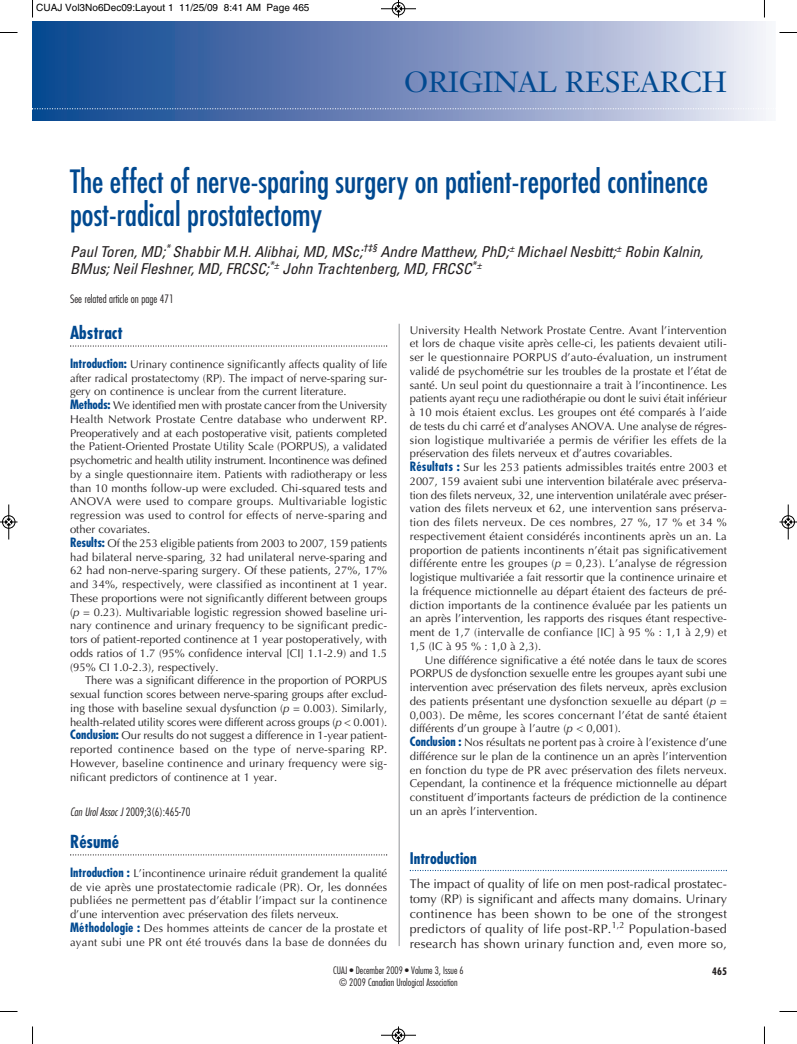
<style>
.page{position:relative;width:797px;height:1044px;background:#fff}
.page>*{position:absolute;margin:0;border:0;box-sizing:border-box;transform-origin:0 0}
.t1{font:condensed 31.25px/32.5px "Futura";color:#014990}
.t2{font:28.75px "Janson Text";color:#014990}
.t3{font:700 condensed 17.5px "Futura";color:#014990}
.t4{font:700 condensed 15.62px "Futura";color:#014990}
.t5{font:italic condensed 15px/17.5px "Univers";color:#231f20}
.t6{font:12.5px/15px "Optima";letter-spacing:.02em;color:#231f20;text-align:justify}
.t7{font:11.25px/13.8px "Optima";letter-spacing:.005em;color:#231f20}
.t8{font:300 condensed 11.25px "Futura";color:#231f20}
.t9{font:300 condensed 10px/12px "Futura";color:#231f20;text-align:center}
.t10{font:10px "Helvetica";color:#000}
.t11{font:700 condensed 10px "Futura";color:#231f20}
.s1{font-family:"Futura";font-weight:700;font-stretch:condensed;font-size:12.5px;color:#014990}
.s2{font-style:italic}
</style>
<div class="page">
<svg style="left:32px;top:21px;width:734px;height:99px;background:#768fbe"></svg>
<hr style="left:398px;top:324px;width:1px;height:622px;background:#a8a9ad">
<svg style="left:32px;top:108px;width:734px;height:1px"></svg>
<svg style="left:70px;top:345px;width:317px;height:2px"></svg>
<svg style="left:70px;top:854px;width:317px;height:1px"></svg>
<svg style="left:409px;top:870px;width:317px;height:1px"></svg>
<svg style="left:32px;top:0;width:1px;height:18px"></svg>
<svg style="left:0;top:32px;width:18px;height:1px"></svg>
<svg style="left:764px;top:0;width:1px;height:18px"></svg>
<svg style="left:779px;top:32px;width:17px;height:1px"></svg>
<svg style="left:32px;top:1026px;width:1px;height:18px"></svg>
<svg style="left:0;top:1011px;width:18px;height:1px"></svg>
<svg style="left:764px;top:1026px;width:1px;height:18px"></svg>
<svg style="left:779px;top:1011px;width:17px;height:1px"></svg>
<div style="left:391px;top:2px;width:14px;height:13px;border:1px solid #fff;border-radius:50%"></div>
<hr style="left:381px;top:9px;width:35px;height:1px;background:#000">
<div style="left:392px;top:2px;width:13px;height:13px;border:1px solid #000;border-radius:50%"></div>
<svg style="left:395px;top:0;width:6px;height:18px"></svg>
<div style="left:391px;top:1028px;width:14px;height:14px;border:1px solid #fff;border-radius:50%"></div>
<hr style="left:381px;top:1035px;width:35px;height:1px;background:#000">
<div style="left:392px;top:1029px;width:13px;height:12px;border:1px solid #000;border-radius:50%"></div>
<svg style="left:395px;top:1026px;width:6px;height:18px"></svg>
<div style="left:2px;top:515px;width:13px;height:14px;border:1px solid #fff;border-radius:50%"></div>
<hr style="left:9px;top:504px;width:1px;height:35px;background:#000">
<div style="left:2px;top:515px;width:13px;height:13px;border:1px solid #000;border-radius:50%"></div>
<svg style="left:0;top:519px;width:18px;height:6px"></svg>
<div style="left:781px;top:515px;width:13px;height:14px;border:1px solid #fff;border-radius:50%"></div>
<hr style="left:787px;top:504px;width:1px;height:35px;background:#000">
<div style="left:781px;top:515px;width:13px;height:13px;border:1px solid #000;border-radius:50%"></div>
<svg style="left:779px;top:519px;width:17px;height:6px"></svg>
<p class="t10" style="left:36px;top:4px;width:274px">CUAJ Vol3No6Dec09:Layout 1 11/25/09 8:41 AM Page 465</p>
<h2 class="t2" style="left:404px;top:71px;width:324px">ORIGINAL RESEARCH</h2>
<h1 class="t1" style="left:70px;top:167px;width:639px">The effect of nerve-sparing surgery on patient-reported continence post-radical prostatectomy</h1>
<h3 class="t5" style="left:70px;top:244px;width:634px">Paul Toren, MD;<sup>*</sup> Shabbir M.H. Alibhai, MD, MSc;<sup>†‡§</sup> Andre Matthew, PhD;<sup>±</sup> Michael Nesbitt;<sup>±</sup> Robin Kalnin,<br>BMus; Neil Fleshner, MD, FRCSC;<sup>*±</sup> John Trachtenberg, MD, FRCSC<sup>*±</sup></h3>
<p class="t8" style="left:70px;top:294px;width:105px">See related article on page 471</p>
<h3 class="t3" style="left:70px;top:325px;width:54px">Abstract</h3>
<p class="t7" style="left:70px;top:358px;width:318px"><span class="s1">Introduction:</span> Urinary continence significantly affects quality of life after radical prostatectomy (RP). The impact of nerve-sparing sur&shy;gery on continence is unclear from the current literature.<br><span class="s1">Methods:</span> We identified men with prostate cancer from the University Health Network Prostate Centre database who underwent RP.<br>Preoperatively and at each postoperative visit, patients completed the Patient-Oriented Prostate Utility Scale (PORPUS), a validated psychometric and health utility instrument. Incontinence was defined by a single questionnaire item. Patients with radiotherapy or less than 10 months follow-up were excluded. Chi-squared tests and ANOVA were used to compare groups. Multivariable logistic regression was used to control for effects of nerve-sparing and other covariates.<br><span class="s1">Results:</span> Of the 253 eligible patients from 2003 to 2007, 159 patients had bilateral nerve-sparing, 32 had unilateral nerve-sparing and 62 had non-nerve-sparing surgery. Of these patients, 27%, 17% and 34%, respectively, were classified as incontinent at 1 year.<br>These proportions were not significantly different between groups (<span class="s2">p</span> = 0.23). Multivariable logistic regression showed baseline uri&shy;nary continence and urinary frequency to be significant predic&shy;tors of patient-reported continence at 1 year postoperatively, with odds ratios of 1.7 (95% confidence interval [CI] 1.1-2.9) and 1.5 (95% CI 1.0-2.3), respectively.</p>
<p class="t7" style="left:70px;top:675px;width:318px;text-align:justify;text-indent:15px">There was a significant difference in the proportion of PORPUS sexual function scores between nerve-sparing groups after exclud&shy;ing those with baseline sexual dysfunction (<span class="s2">p</span> = 0.003). Similarly, health-related utility scores were different across groups (<span class="s2">p</span> &lt; 0.001).<br><span class="s1">Conclusion:</span> Our results do not suggest a difference in 1-year patient&shy;reported continence based on the type of nerve-sparing RP.<br>However, baseline continence and urinary frequency were sig&shy;nificant predictors of continence at 1 year.</p>
<p class="t8" style="left:70px;top:806px;width:122px"><span class="s2">Can Urol Assoc J</span> 2009;3(6):465-70</p>
<h3 class="t3" style="left:70px;top:834px;width:50px">Résumé</h3>
<p class="t7" style="left:70px;top:867px;width:318px"><span class="s1">Introduction :</span> L’incontinence urinaire réduit grandement la qualité de vie après une prostatectomie radicale (PR). Or, les données publiées ne permettent pas d’établir l’impact sur la continence d’une intervention avec préservation des filets nerveux.<br><span class="s1">Méthodologie :</span> Des hommes atteints de cancer de la prostate et ayant subi une PR ont été trouvés dans la base de données du</p>
<p class="t7" style="left:409px;top:324px;width:318px">University Health Network Prostate Centre. Avant l’intervention et lors de chaque visite après celle-ci, les patients devaient utili&shy;ser le questionnaire PORPUS d’auto-évaluation, un instrument validé de psychométrie sur les troubles de la prostate et l’état de santé. Un seul point du questionnaire a trait à l’incontinence. Les patients ayant reçu une radiothérapie ou dont le suivi était inférieur à 10 mois étaient exclus. Les groupes ont été comparés à l’aide de tests du chi carré et d’analyses ANOVA. Une analyse de régres&shy;sion logistique multivariée a permis de vérifier les effets de la préservation des filets nerveux et d’autres covariables.<br><span class="s1">Résultats :</span> Sur les 253 patients admissibles traités entre 2003 et 2007, 159 avaient subi une intervention bilatérale avec préserva&shy;tion des filets nerveux, 32, une intervention unilatérale avec préser&shy;vation des filets nerveux et 62, une intervention sans préserva&shy;tion des filets nerveux. De ces nombres, 27 %, 17 % et 34 % respectivement étaient considérés incontinents après un an. La proportion de patients incontinents n’était pas significativement différente entre les groupes (<span class="s2">p</span> = 0,23). L’analyse de régression logistique multivariée a fait ressortir que la continence urinaire et la fréquence mictionnelle au départ étaient des facteurs de pré&shy;diction importants de la continence évaluée par les patients un an après l’intervention, les rapports des risques étant respective&shy;ment de 1,7 (intervalle de confiance [IC] à 95 % : 1,1 à 2,9) et 1,5 (IC à 95 % : 1,0 à 2,3).</p>
<p class="t7" style="left:409px;top:654px;width:318px;text-indent:15px">Une différence significative a été notée dans le taux de scores PORPUS de dysfonction sexuelle entre les groupes ayant subi une intervention avec préservation des filets nerveux, après exclusion des patients présentant une dysfonction sexuelle au départ (<span class="s2">p</span> = 0,003). De même, les scores concernant l’état de santé étaient différents d’un groupe à l’autre (<span class="s2">p</span> &lt; 0,001).<br><span class="s1">Conclusion :</span> Nos résultats ne portent pas à croire à l’existence d’une différence sur le plan de la continence un an après l’intervention en fonction du type de PR avec préservation des filets nerveux.<br>Cependant, la continence et la fréquence mictionnelle au départ constituent d’importants facteurs de prédiction de la continence un an après l’intervention.</p>
<h3 class="t4" style="left:409px;top:851px;width:68px">Introduction</h3>
<p class="t6" style="left:409px;top:877px;width:318px">The impact of quality of life on men post-radical prostatec&shy;tomy (RP) is significant and affects many domains. Urinary continence has been shown to be one of the strongest predictors of quality of life post-RP.<sup>1,2</sup> Population-based research has shown urinary function and, even more so,</p>
<p class="t9" style="left:333px;top:965px;width:132px">CUAJ • December 2009 • Volume 3, Issue 6 © 2009 Canadian Urological Association</p>
<p class="t11" style="left:712px;top:966px;width:16px">465</p>
</div>
